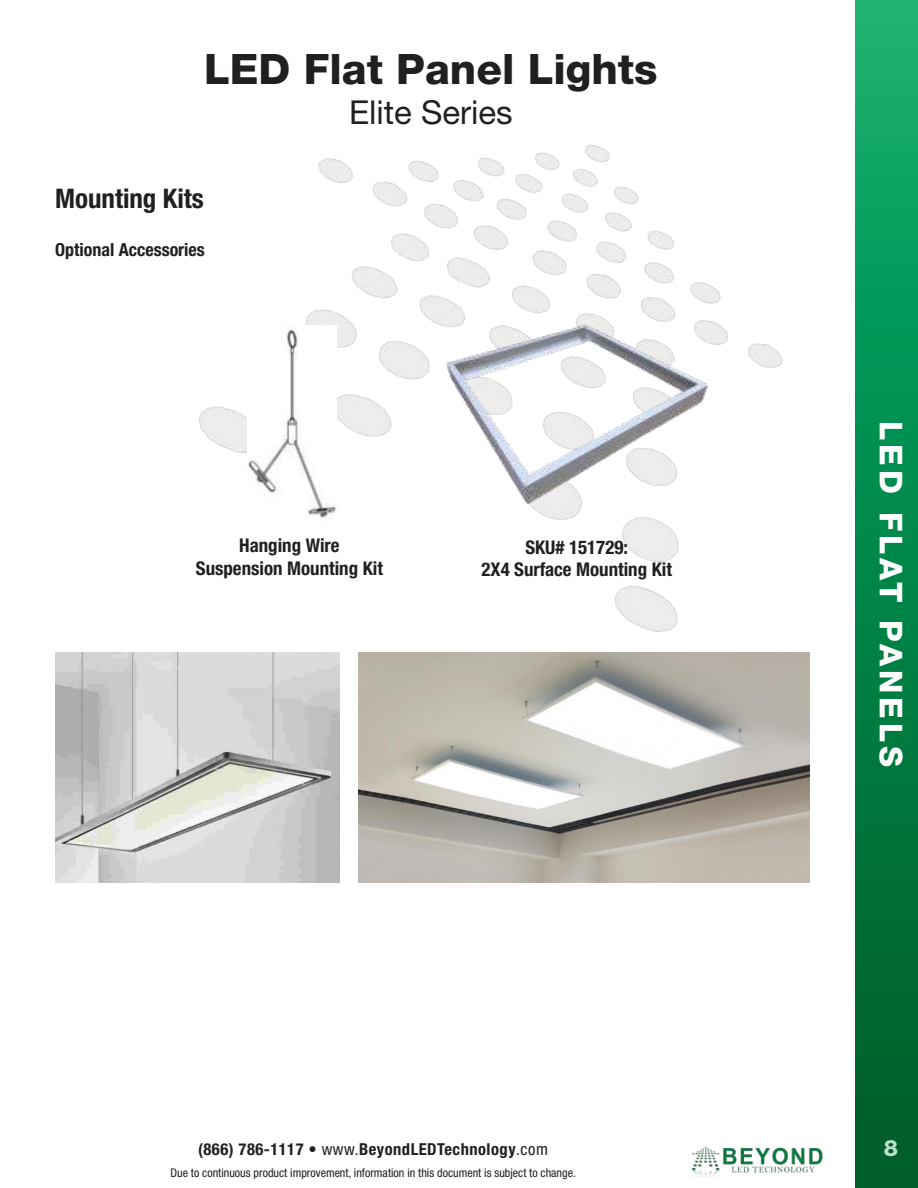
<style>
.page{position:relative;width:918px;height:1188px;background:#fff}
.page>*{position:absolute;margin:0;border:0;box-sizing:border-box;transform-origin:0 0}
.t1{font:800 42px "Helvetica Neue LT Std";color:#221f1f}
.t2{font:33px "Helvetica Neue LT Pro";color:#221f1f}
.t3{font:800 31.5px "Helvetica Neue LT Std";letter-spacing:.13em;color:#fff}
.t4{font:700 condensed 27px "Helvetica Neue LT Std";color:#221f1f}
.t5{font:800 22.5px "Helvetica Neue LT Std";color:#bbe1ca}
.t6{font:700 condensed 18.9px/22.6px "Helvetica Neue LT Std";color:#221f1f;text-align:center}
.t7{font:700 condensed 18px "Helvetica Neue LT Std";color:#221f1f}
.t8{font:700 condensed 16.5px "Helvetica Neue LT Std";letter-spacing:.03em;color:#221f1f}
.t9{font:condensed 12px "Helvetica Neue LT Pro";color:#221f1f}
.s1{font-family:"Helvetica Neue LT Pro";font-weight:400}
</style>
<div class="page">
<img style="left:855px;top:0;width:63px;height:1188px">
<img style="left:692px;top:1146px;width:131px;height:31px">
<img style="left:198px;top:145px;width:585px;height:487px">
<img style="left:55px;top:653px;width:284px;height:229px">
<img style="left:359px;top:653px;width:451px;height:229px">
<img style="left:429px;top:299px;width:294px;height:227px">
<img style="left:248px;top:325px;width:88px;height:197px">
<h1 class="t1" style="left:204px;top:53px;width:455px">LED Flat Panel Lights</h1>
<h2 class="t2" style="left:349px;top:99px;width:165px">Elite Series</h2>
<h3 class="t4" style="left:55px;top:189px;width:150px">Mounting Kits</h3>
<h3 class="t7" style="left:55px;top:243px;width:151px">Optional Accessories</h3>
<h3 class="t6" style="left:196px;top:535px;width:189px">Hanging Wire<br>Suspension Mounting Kit</h3>
<h3 class="t6" style="left:481px;top:537px;width:192px">SKU# 151729:<br>2X4 Surface Mounting Kit</h3>
<h3 class="t3" style="left:903px;top:421px;width:348px;rotate:90deg">LED FLAT PANELS</h3>
<h3 class="t8" style="left:198px;top:1143px;width:351px">(866) 786-1117 <span class="s1">• www.</span>BeyondLEDTechnology<span class="s1">.com</span></h3>
<h3 class="t5" style="left:884px;top:1139px;width:16px">8</h3>
<p class="t9" style="left:171px;top:1168px;width:407px">Due to continuous product improvement, information in this document is subject to change.</p>
</div>
